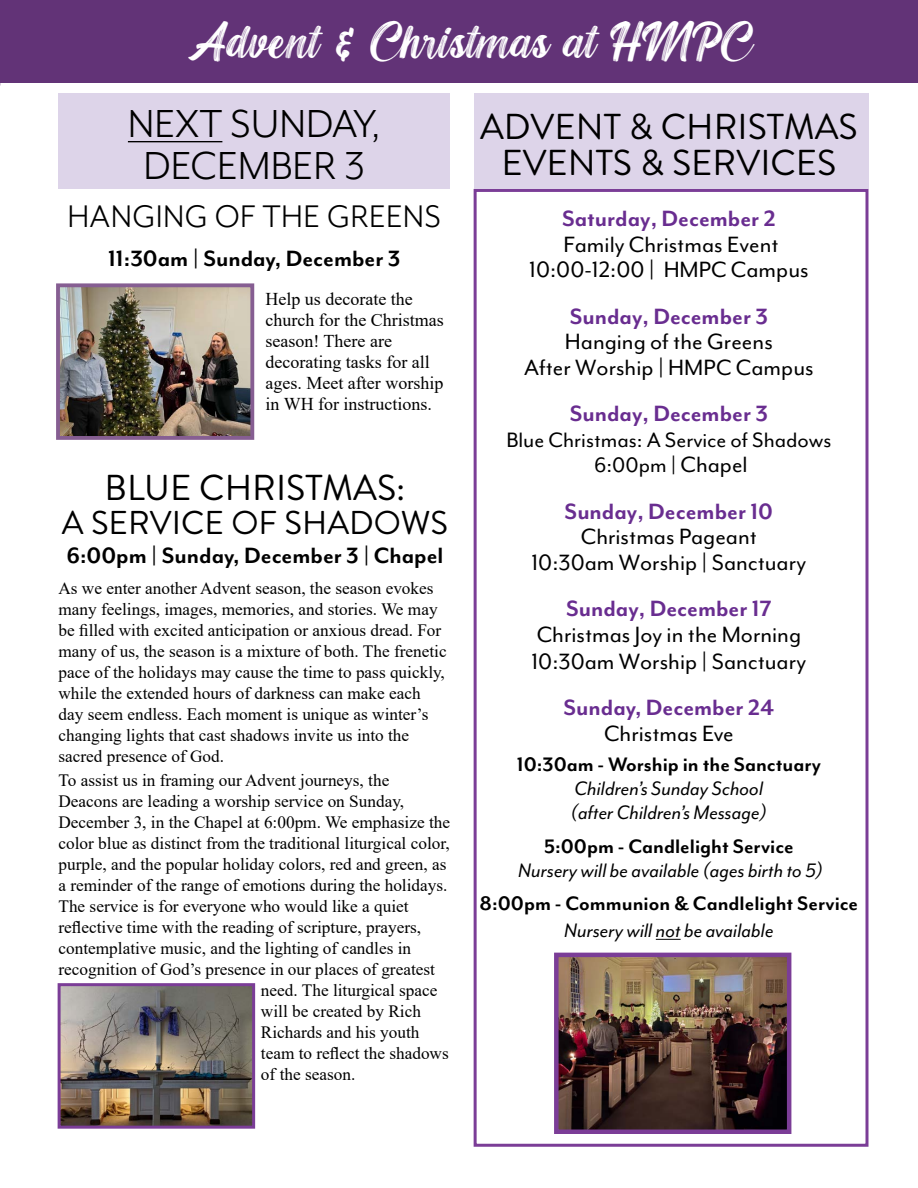
<style>
.page{position:relative;width:918px;height:1188px;background:#fff}
.page>*{position:absolute;margin:0;border:0;box-sizing:border-box;transform-origin:0 0}
.t1{font:48px "Blackout";color:#fff}
.t2{font:45px/42px "Mr Eaves Mod OT";color:#000;text-align:center}
.t3{font:36px/36px "Brandon Grotesque";color:#000;text-align:center}
.t4{font:36px "Mr Eaves Mod OT";letter-spacing:.01em;color:#000}
.t5{font:33px "Brandon Grotesque";color:#000}
.t6{font:25.5px/25.5px "Mr Eaves Mod OT";color:#000;text-align:center}
.t7{font:700 25.5px "Mr Eaves Mod OT";color:#692d90}
.t8{font:700 25.5px "Mr Eaves Mod OT";color:#000}
.t9{font:24px/25.5px "Mr Eaves Mod OT";color:#000;text-align:center}
.t10{font:italic 22.5px/24px "Mr Eaves Mod OT";color:#000}
.t11{font:700 22.5px "Mr Eaves Mod OT";color:#000}
.t12{font:18px/21px "Times New Roman";color:#000}
.t13{font:17.25px/21px "Times New Roman";color:#000}
.s1{color:#fff}
.s2{font-size:25.5px}
</style>
<div class="page">
<div style="left:474px;top:189px;width:394px;height:958px;border:3px solid #7b3d97"></div>
<div style="left:474px;top:93px;width:394px;height:96px;background:#ddd4e9"></div>
<div style="left:58px;top:94px;width:392px;height:95px;background:#ddd4e9"></div>
<svg style="left:656px;top:939px;width:25px;height:1px"></svg>
<img style="left:62px;top:987px;width:189px;height:138px">
<div style="left:58px;top:983px;width:197px;height:146px;border:3px solid #7b3d97"></div>
<hr style="left:128px;top:141px;width:94px;height:1px;background:#000">
<img style="left:61px;top:288px;width:188px;height:147px">
<div style="left:56px;top:283px;width:198px;height:157px;border:4px solid #865e92"></div>
<img style="left:559px;top:958px;width:227px;height:171px">
<div style="left:554px;top:953px;width:237px;height:181px;border:4px solid #7b3d97"></div>
<div style="left:0;top:0;width:918px;height:83px;background:#623377"></div>
<h1 class="t1" style="left:188px;top:20px;width:565px">Advent &amp; Christmas at HMPC</h1>
<h2 class="t2" style="left:128px;top:103px;width:254px">NEXT SUNDAY,<br>DECEMBER 3</h2>
<h3 class="t4" style="left:67px;top:197px;width:375px">HANGING OF THE GREENS</h3>
<h3 class="t8" style="left:108px;top:245px;width:294px">11:30am | Sunday, December 3</h3>
<p class="t12" style="left:266px;top:288px;width:180px">Help us decorate the church for the Christmas season! There are decorating tasks for all age<span class="s1">s. Meet after worship in WH for instructions.</span></p>
<h3 class="t3" style="left:105px;top:470px;width:302px">BLUE CHRISTMAS:</h3>
<h3 class="t5" style="left:62px;top:500px;width:388px">A SERVICE OF SHADOWS</h3>
<h3 class="t8" style="left:66px;top:541px;width:379px">6:00pm | Sunday, December 3 | Chapel</h3>
<p class="t13" style="left:58px;top:577px;width:390px">As we enter another Advent season, the season evokes many feelings, images, memories, and stories. We may be filled with excited anticipation or anxious dread. For many of us, the season is a mixture of both. The frenetic pace of the holidays may cause the time to pass quickly, while the extended hours of darkness can make each day seem endless. Each moment is unique as winter’s changing lights that cast shadows invite us into the sacred presence of God.</p>
<p class="t13" style="left:58px;top:769px;width:332px">To assist us in framing our Advent journeys, the</p>
<p class="t13" style="left:58px;top:790px;width:347px">Deacons are leading a worship service on Sunday,</p>
<p class="t13" style="left:58px;top:811px;width:393px">December 3, in the Chapel at 6:00pm. We emphasize the</p>
<p class="t13" style="left:58px;top:832px;width:393px">color blue as distinct from the traditional liturgical color,</p>
<p class="t13" style="left:58px;top:853px;width:390px">purple, and the popular holiday colors, red and green, as</p>
<p class="t13" style="left:58px;top:874px;width:391px">a reminder of the range of emotions during the holidays.</p>
<p class="t13" style="left:58px;top:895px;width:352px">The service is for everyone who would like a quiet</p>
<p class="t13" style="left:58px;top:916px;width:364px">reflective time with the reading of scripture, prayers,</p>
<p class="t13" style="left:58px;top:937px;width:354px">contemplative music, and the lighting of candles in</p>
<p class="t13" style="left:58px;top:958px;width:378px">recognition of God’s presence in our places of greatest</p>
<p class="t13" style="left:261px;top:979px;width:178px">need. The liturgical space</p>
<p class="t13" style="left:261px;top:1000px;width:162px">will be created by Rich</p>
<p class="t13" style="left:261px;top:1021px;width:160px">Richards and his youth</p>
<p class="t13" style="left:261px;top:1042px;width:189px">team to reflect the shadows</p>
<p class="t13" style="left:261px;top:1063px;width:96px">of the season.</p>
<h3 class="t3" style="left:480px;top:109px;width:379px">ADVENT &amp; CHRISTMAS<br>EVENTS &amp; SERVICES</h3>
<h3 class="t7" style="left:562px;top:205px;width:215px">Saturday, December 2</h3>
<h3 class="t6" style="left:529px;top:232px;width:281px">Family Christmas Event<br>10:00-12:00 | HMPC Campus</h3>
<h3 class="t7" style="left:570px;top:302px;width:200px">Sunday, December 3</h3>
<h3 class="t6" style="left:524px;top:329px;width:291px">Hanging of the Greens<br>After Worship | HMPC Campus</h3>
<h3 class="t7" style="left:570px;top:400px;width:200px">Sunday, December 3</h3>
<h3 class="t9" style="left:506px;top:427px;width:326px">Blue Christmas: A Service of Shadows<br>6:00pm | <span class="s2">Chapel</span></h3>
<h3 class="t7" style="left:565px;top:497px;width:210px">Sunday, December 10</h3>
<h3 class="t6" style="left:531px;top:524px;width:277px">Christmas Pageant<br>10:30am Worship | Sanctuary</h3>
<h3 class="t7" style="left:566px;top:595px;width:207px">Sunday, December 17</h3>
<h3 class="t6" style="left:531px;top:621px;width:277px;line-height:27px;text-align:left">Christmas Joy in the Morning<br>10:30am Worship | Sanctuary</h3>
<h3 class="t7" style="left:564px;top:694px;width:212px">Sunday, December 24</h3>
<h3 class="t6" style="left:604px;top:721px;width:131px">Christmas Eve</h3>
<h3 class="t11" style="left:517px;top:752px;width:306px">10:30am - Worship in the Sanctuary</h3>
<h3 class="t10" style="left:571px;top:776px;width:197px">Children’s Sunday School (after Children’s Message)</h3>
<h3 class="t11" style="left:544px;top:834px;width:251px">5:00pm - Candlelight Service</h3>
<h3 class="t10" style="left:518px;top:858px;width:306px">Nursery will be available (ages birth to 5)</h3>
<h3 class="t11" style="left:480px;top:891px;width:380px">8:00pm - Communion &amp; Candlelight Service</h3>
<h3 class="t10" style="left:564px;top:918px;width:211px">Nursery will not be available</h3>
</div>
